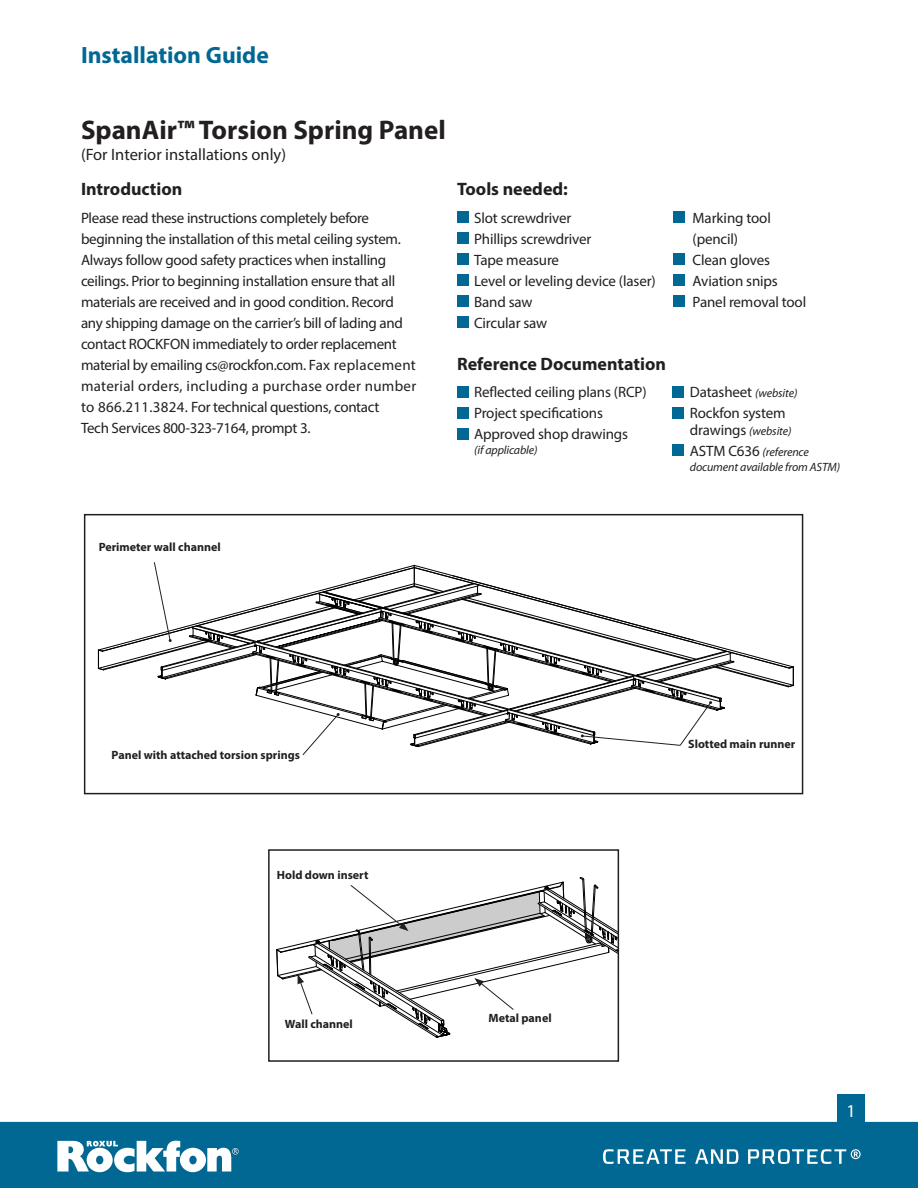
<style>
.page{position:relative;width:918px;height:1188px;background:#fff}
.page>*{position:absolute;margin:0;border:0;box-sizing:border-box;transform-origin:0 0}
.t1{font:700 27px "Myriad Pro";color:#231f20}
.t2{font:700 23.7px "Myriad Pro";color:#006892}
.t3{font:700 18px "Myriad Pro";color:#231f20}
.t4{font:18px "Myriad Pro";color:#fff}
.t5{font:16.5px "Myriad Pro";color:#231f20}
.t6{font:15px/21px "Myriad Pro";letter-spacing:-.02em;color:#231f20}
.t7{font:700 12px "Myriad Pro";color:#231f20}
.t8{font:italic 12px/21px "Myriad Pro";letter-spacing:-.01em;color:#231f20}
.s1{font-style:italic;font-size:12px}
.s2{font-style:normal;font-size:15px}
</style>
<div class="page">
<div style="left:84px;top:514px;width:719px;height:280px;border:2px solid #231f20"></div>
<svg style="left:98px;top:562px;width:696px;height:193px"></svg>
<div style="left:457px;top:212px;width:11px;height:11px;background:#006892"></div>
<div style="left:673px;top:212px;width:11px;height:11px;background:#006892"></div>
<div style="left:457px;top:233px;width:11px;height:11px;background:#006892"></div>
<div style="left:457px;top:254px;width:11px;height:11px;background:#006892"></div>
<div style="left:673px;top:254px;width:11px;height:11px;background:#006892"></div>
<div style="left:457px;top:275px;width:11px;height:11px;background:#006892"></div>
<div style="left:673px;top:275px;width:11px;height:11px;background:#006892"></div>
<div style="left:457px;top:296px;width:11px;height:11px;background:#006892"></div>
<div style="left:673px;top:296px;width:11px;height:11px;background:#006892"></div>
<div style="left:457px;top:317px;width:11px;height:11px;background:#006892"></div>
<div style="left:457px;top:386px;width:11px;height:11px;background:#006892"></div>
<div style="left:457px;top:407px;width:11px;height:11px;background:#006892"></div>
<div style="left:457px;top:428px;width:11px;height:11px;background:#006892"></div>
<div style="left:268px;top:849px;width:351px;height:213px;border:2px solid #231f20"></div>
<svg style="left:276px;top:876px;width:342px;height:162px"></svg>
<div style="left:673px;top:386px;width:11px;height:11px;background:#006892"></div>
<div style="left:673px;top:407px;width:11px;height:11px;background:#006892"></div>
<div style="left:673px;top:445px;width:11px;height:11px;background:#006892"></div>
<div style="left:0;top:1122px;width:918px;height:66px;background:#006892"></div>
<svg style="left:695px;top:1149px;width:43px;height:15px"></svg>
<svg style="left:748px;top:1149px;width:113px;height:15px"></svg>
<svg style="left:603px;top:1149px;width:83px;height:15px"></svg>
<svg style="left:57px;top:1141px;width:182px;height:31px"></svg>
<div style="left:837px;top:1095px;width:28px;height:30px;background:#006892"></div>
<h2 class="t2" style="left:81px;top:40px;width:189px">Installation Guide</h2>
<h1 class="t1" style="left:81px;top:113px;width:366px">SpanAir™ Torsion Spring Panel</h1>
<p class="t5" style="left:81px;top:145px;width:207px">(For Interior installations only)</p>
<p class="t3" style="left:81px;top:177px;width:103px">Introduction</p>
<p class="t6" style="left:81px;top:207px;width:337px">Please read these instructions completely before beginning the installation of this metal ceiling system.<br>Always follow good safety practices when installing ceilings. Prior to beginning installation ensure that all materials are received and in good condition. Record any shipping damage on the carrier’s bill of lading and contact ROCKFON immediately to order replacement material by emailing cs@rockfon.com. Fax replacement material orders, including a purchase order number to 866.211.3824. For technical questions, contact<br>Tech Services 800-323-7164, prompt 3.</p>
<p class="t3" style="left:457px;top:177px;width:112px">Tools needed:</p>
<p class="t6" style="left:474px;top:207px;width:99px">Slot screwdriver</p>
<p class="t6" style="left:693px;top:207px;width:80px">Marking tool</p>
<p class="t6" style="left:474px;top:228px;width:119px">Phillips screwdriver</p>
<p class="t6" style="left:693px;top:228px;width:47px">(pencil)</p>
<p class="t6" style="left:474px;top:249px;width:87px">Tape measure</p>
<p class="t6" style="left:693px;top:249px;width:79px">Clean gloves</p>
<p class="t6" style="left:474px;top:270px;width:183px">Level or leveling device (laser)</p>
<p class="t6" style="left:693px;top:270px;width:87px">Aviation snips</p>
<p class="t6" style="left:474px;top:291px;width:60px">Band saw</p>
<p class="t6" style="left:693px;top:291px;width:115px">Panel removal tool</p>
<p class="t6" style="left:474px;top:312px;width:75px">Circular saw</p>
<p class="t3" style="left:457px;top:352px;width:210px">Reference Documentation</p>
<p class="t6" style="left:474px;top:382px;width:174px">Reflected ceiling plans (RCP)<br>Project specifications<br>Approved shop drawings</p>
<p class="t8" style="left:474px;top:440px;width:65px">(if applicable)</p>
<p class="t6" style="left:690px;top:381px;width:109px">Datasheet <span class="s1">(website)<br></span>Rockfon system</p>
<p class="t8" style="left:690px;top:420px;width:121px"><span class="s2">drawings</span> (website)<br><span class="s2">ASTM C636</span> (reference</p>
<p class="t8" style="left:690px;top:456px;width:152px">document available from ASTM)</p>
<p class="t7" style="left:99px;top:539px;width:124px">Perimeter wall channel</p>
<p class="t7" style="left:112px;top:747px;width:190px">Panel with attached torsion springs</p>
<p class="t7" style="left:277px;top:867px;width:93px">Hold down insert</p>
<p class="t7" style="left:285px;top:1016px;width:69px">Wall channel</p>
<p class="t7" style="left:488px;top:1010px;width:65px">Metal panel</p>
<p class="t7" style="left:688px;top:737px;width:109px">Slotted main runner</p>
<p class="t4" style="left:847px;top:1099px;width:11px">1</p>
</div>
